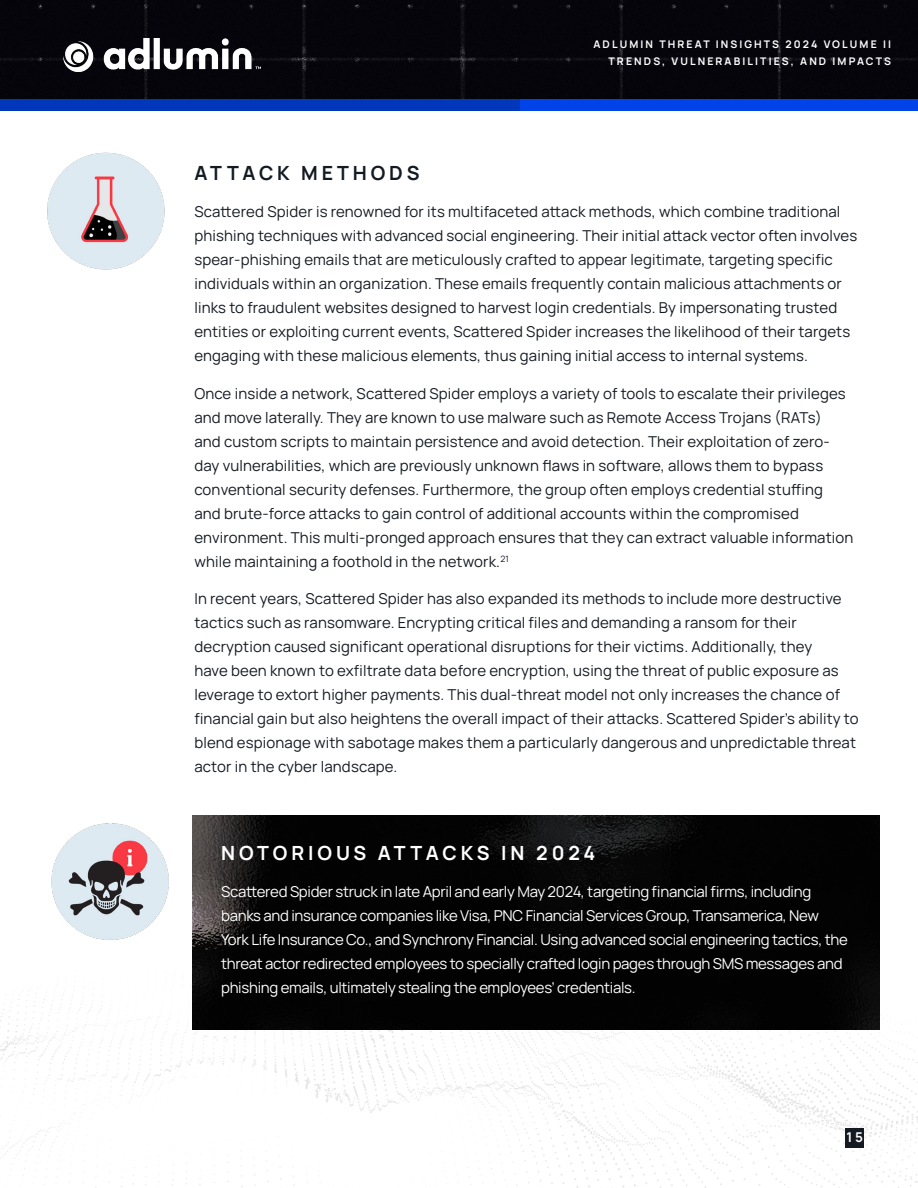
<style>
.page{position:relative;width:918px;height:1188px;background:#fff}
.page>*{position:absolute;margin:0;border:0;box-sizing:border-box;transform-origin:0 0}
.t1{font:700 19.5px "Manrope";letter-spacing:.2em;color:#fff}
.t2{font:700 19.5px "Manrope";letter-spacing:.2em;color:#141a22}
.t3{font:15px/24px "Manrope";letter-spacing:.01em;color:#141a22}
.t4{font:15px/24px "Manrope";letter-spacing:-.02em;color:#fff}
.t5{font:700 13.5px "Manrope";color:#fff}
.t6{font:700 10.5px/16.5px "Manrope";letter-spacing:.2em;color:#fff;text-align:right}
</style>
<div class="page">
<div style="left:0;top:62px;width:770px;height:49px;background:#0137ba"></div>
<div style="left:520px;top:62px;width:398px;height:49px;background:#0043e8"></div>
<div style="left:0;top:0;width:918px;height:99px;background:#06050b"></div>
<img style="left:63px;top:38px;width:197px;height:33px">
<img style="left:0;top:987px;width:918px;height:201px">
<img style="left:192px;top:815px;width:688px;height:214px">
<div style="left:846px;top:1128px;width:18px;height:20px;background:#141a22"></div>
<img style="left:47px;top:152px;width:118px;height:118px">
<img style="left:51px;top:823px;width:118px;height:117px">
<p class="t6" style="left:594px;top:36px;width:299px">ADLUMIN THREAT INSIGHTS 2024 VOLUME II<br>TRENDS, VULNERABILITIES, AND IMPACTS</p>
<h1 class="t2" style="left:194px;top:159px;width:227px">ATTACK METHODS</h1>
<p class="t3" style="left:194px;top:199px;width:664px">Scattered Spider is renowned for its multifaceted attack methods, which combine traditional phishing techniques with advanced social engineering. Their initial attack vector often involves spear-phishing emails that are meticulously crafted to appear legitimate, targeting specific individuals within an organization. These emails frequently contain malicious attachments or links to fraudulent websites designed to harvest login credentials. By impersonating trusted entities or exploiting current events, Scattered Spider increases the likelihood of their targets engaging with these malicious elements, thus gaining initial access to internal systems.</p>
<p class="t3" style="left:194px;top:380px;width:661px">Once inside a network, Scattered Spider employs a variety of tools to escalate their privileges and move laterally. They are known to use malware such as Remote Access Trojans (RATs)<br>and custom scripts to maintain persistence and avoid detection. Their exploitation of zero&shy;day vulnerabilities, which are previously unknown flaws in software, allows them to bypass conventional security defenses. Furthermore, the group often employs credential stuffing<br>and brute-force attacks to gain control of additional accounts within the compromised environment. This multi-pronged approach ensures that they can extract valuable information while maintaining a foothold in the network.<sup>21</sup></p>
<p class="t3" style="left:194px;top:586px;width:666px">In recent years, Scattered Spider has also expanded its methods to include more destructive tactics such as ransomware. Encrypting critical files and demanding a ransom for their decryption caused significant operational disruptions for their victims. Additionally, they<br>have been known to exfiltrate data before encryption, using the threat of public exposure as leverage to extort higher payments. This dual-threat model not only increases the chance of financial gain but also heightens the overall impact of their attacks. Scattered Spider’s ability to blend espionage with sabotage makes them a particularly dangerous and unpredictable threat actor in the cyber landscape.</p>
<h1 class="t1" style="left:221px;top:839px;width:376px">NOTORIOUS ATTACKS IN 2024</h1>
<p class="t4" style="left:221px;top:879px;width:628px">Scattered Spider struck in late April and early May 2024, targeting financial firms, including banks and insurance companies like Visa, PNC Financial Services Group, Transamerica, New York Life Insurance Co., and Synchrony Financial. Using advanced social engineering tactics, the threat actor redirected employees to specially crafted login pages through SMS messages and phishing emails, ultimately stealing the employees’ credentials.</p>
<p class="t5" style="left:846px;top:1128px;width:18px">15</p>
</div>
